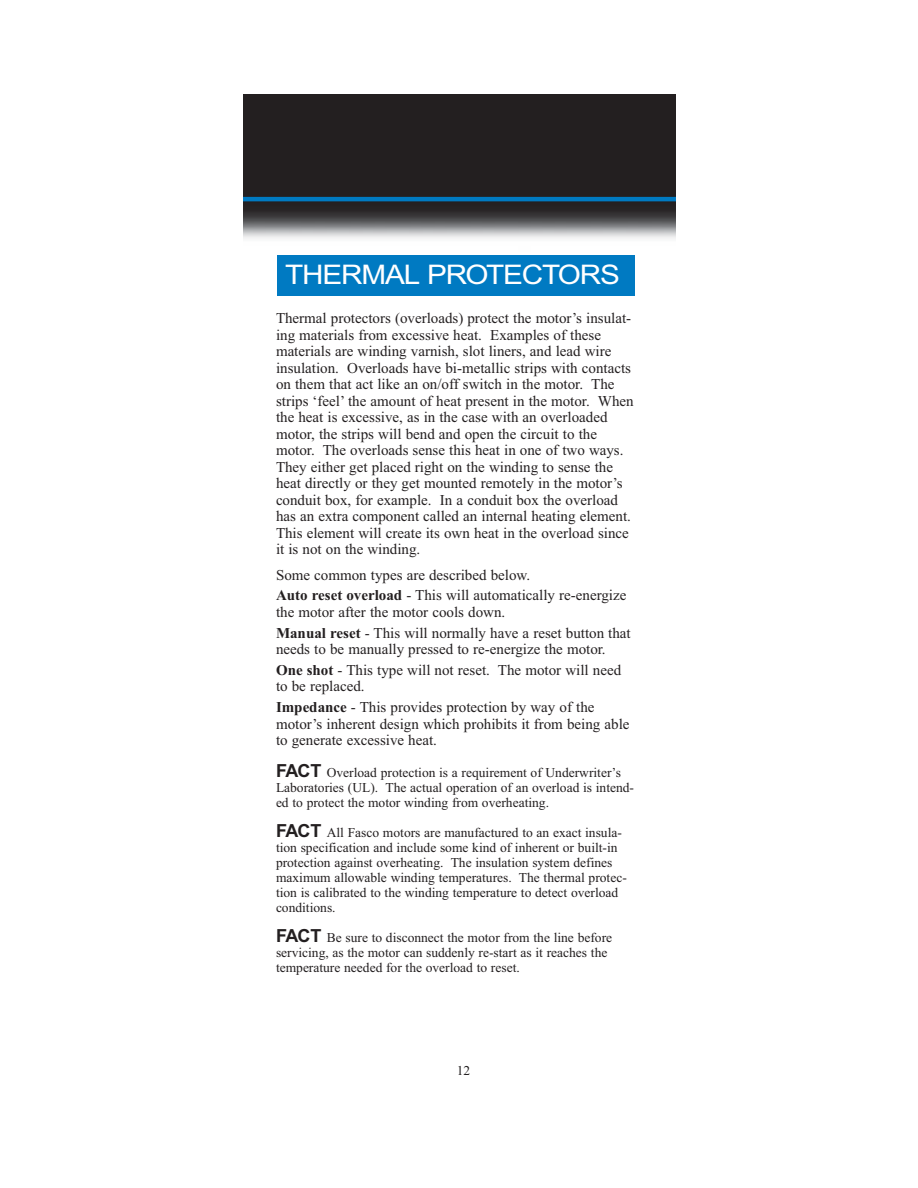
<style>
.page{position:relative;width:918px;height:1188px;background:#fff}
.page>*{position:absolute;margin:0;border:0;box-sizing:border-box;transform-origin:0 0}
.t1{font:27px "Arial";letter-spacing:-.04em;color:#fff;scale:1.1 1}
.t2{font:15px/16.5px "Times New Roman";color:#231f20}
.t3{font:13.5px/15px "Times New Roman";color:#231f20}
.s1{font-weight:700}
.s2{font-family:"Arial";font-weight:700;font-size:18px}
</style>
<div class="page">
<div style="left:277px;top:255px;width:357px;height:40px;background:#007ac2"></div>
<img style="left:243px;top:94px;width:432px;height:145px">
<hr style="left:243px;top:197px;width:432px;height:4px;background:#007ac2">
<h1 class="t1" style="left:285px;top:265px;width:306px">THERMAL PROTECTORS</h1>
<p class="t2" style="left:276px;top:312px;width:359px">Thermal protectors (overloads) protect the motor’s insulat&shy;ing materials from excessive heat. Examples of these materials are winding varnish, slot liners, and lead wire insulation. Overloads have bi-metallic strips with contacts on them that act like an on/off switch in the motor. The strips ‘feel’ the amount of heat present in the motor. When the heat is excessive, as in the case with an overloaded motor, the strips will bend and open the circuit to the motor. The overloads sense this heat in one of two ways.<br>They either get placed right on the winding to sense the heat directly or they get mounted remotely in the motor’s conduit box, for example. In a conduit box the overload has an extra component called an internal heating element.<br>This element will create its own heat in the overload since it is not on the winding.</p>
<p class="t2" style="left:276px;top:566px;width:352px;line-height:20.9px">Some common types are described below.<br><span class="s1">Auto reset overload</span> - This will automatically re-energize</p>
<p class="t2" style="left:276px;top:603px;width:356px;line-height:20.9px">the motor after the motor cools down.<br><span class="s1">Manual reset</span> - This will normally have a reset button that</p>
<p class="t2" style="left:276px;top:640px;width:347px;line-height:20.9px">needs to be manually pressed to re-energize the motor.<br><span class="s1">One shot</span> - This type will not reset. The motor will need</p>
<p class="t2" style="left:276px;top:677px;width:320px;line-height:20.9px">to be replaced.<br><span class="s1">Impedance</span> - This provides protection by way of the</p>
<p class="t2" style="left:276px;top:717px;width:355px">motor’s inherent design which prohibits it from being able to generate excessive heat.</p>
<p class="t3" style="left:276px;top:766px;width:360px"><span class="s2">FACT</span> Overload protection is a requirement of Underwriter’s<br>Laboratories (UL). The actual operation of an overload is intend&shy;ed to protect the motor winding from overheating.</p>
<p class="t3" style="left:276px;top:826px;width:352px"><span class="s2">FACT</span> All Fasco motors are manufactured to an exact insula&shy;tion specification and include some kind of inherent or built-in protection against overheating. The insulation system defines maximum allowable winding temperatures. The thermal protec&shy;tion is calibrated to the winding temperature to detect overload conditions.</p>
<p class="t3" style="left:276px;top:931px;width:338px"><span class="s2">FACT</span> Be sure to disconnect the motor from the line before servicing, as the motor can suddenly re-start as it reaches the temperature needed for the overload to reset.</p>
<p class="t3" style="left:457px;top:1064px;width:15px">12</p>
</div>
